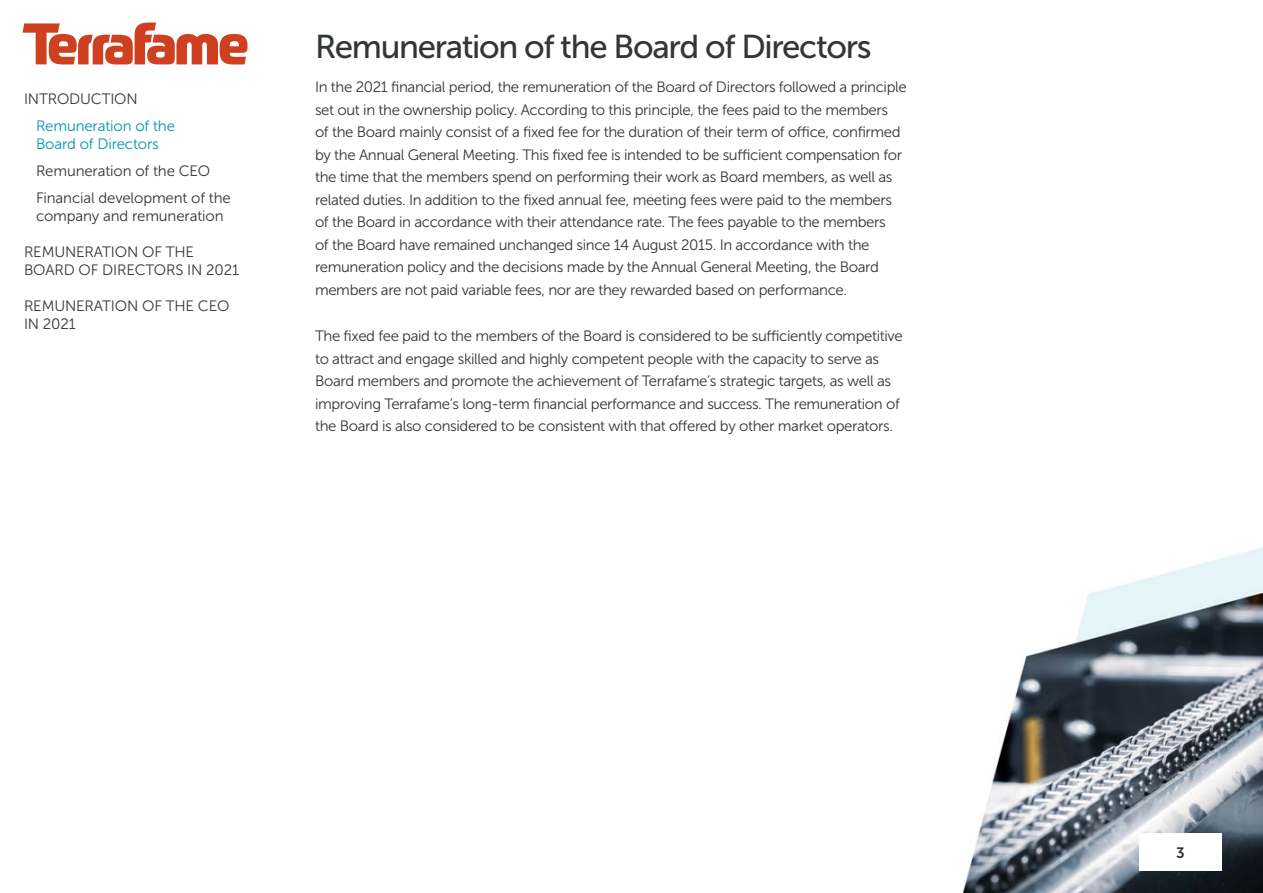
<style>
.page{position:relative;width:1263px;height:893px;background:#fff}
.page>*{position:absolute;margin:0;border:0;box-sizing:border-box;transform-origin:0 0}
.t1{font:33px "Museo Sans 500";letter-spacing:-.04em;color:#323636}
.t2{font:15px/22.5px "Museo Sans 300";letter-spacing:-.025em;color:#323636}
.t3{font:15px/18px "Museo Sans 300";letter-spacing:-.01em;color:#0094b3}
.t4{font:15px "Museo Sans 700";color:#323636}
</style>
<div class="page">
<svg style="left:22px;top:23px;width:226px;height:42px"></svg>
<img style="left:963px;top:547px;width:300px;height:346px">
<div style="left:1139px;top:833px;width:83px;height:37px;background:#fff"></div>
<p class="t2" style="left:24px;top:88px;width:115px">INTRODUCTION</p>
<p class="t3" style="left:36px;top:117px;width:140px">Remuneration of the<br>Board of Directors</p>
<p class="t2" style="left:36px;top:158px;width:196px;line-height:27px">Remuneration of the CEO<br>Financial development of the</p>
<p class="t2" style="left:36px;top:205px;width:189px">company and remuneration</p>
<p class="t2" style="left:24px;top:243px;width:217px;line-height:18px">REMUNERATION OF THE<br>BOARD OF DIRECTORS IN 2021</p>
<p class="t2" style="left:24px;top:297px;width:207px;line-height:18px">REMUNERATION OF THE CEO<br>IN 2021</p>
<h1 class="t1" style="left:315px;top:28px;width:558px">Remuneration of the Board of Directors</h1>
<p class="t2" style="left:315px;top:76px;width:593px">In the 2021 financial period, the remuneration of the Board of Directors followed a principle set out in the ownership policy. According to this principle, the fees paid to the members<br>of the Board mainly consist of a fixed fee for the duration of their term of office, confirmed by the Annual General Meeting. This fixed fee is intended to be sufficient compensation for the time that the members spend on performing their work as Board members, as well as related duties. In addition to the fixed annual fee, meeting fees were paid to the members of the Board in accordance with their attendance rate. The fees payable to the members<br>of the Board have remained unchanged since 14 August 2015. In accordance with the remuneration policy and the decisions made by the Annual General Meeting, the Board members are not paid variable fees, nor are they rewarded based on performance.</p>
<p class="t2" style="left:315px;top:325px;width:589px">The fixed fee paid to the members of the Board is considered to be sufficiently competitive to attract and engage skilled and highly competent people with the capacity to serve as Board members and promote the achievement of Terrafame’s strategic targets, as well as improving Terrafame’s long-term financial performance and success. The remuneration of the Board is also considered to be consistent with that offered by other market operators.</p>
<p class="t4" style="left:1176px;top:844px;width:10px">3</p>
</div>
